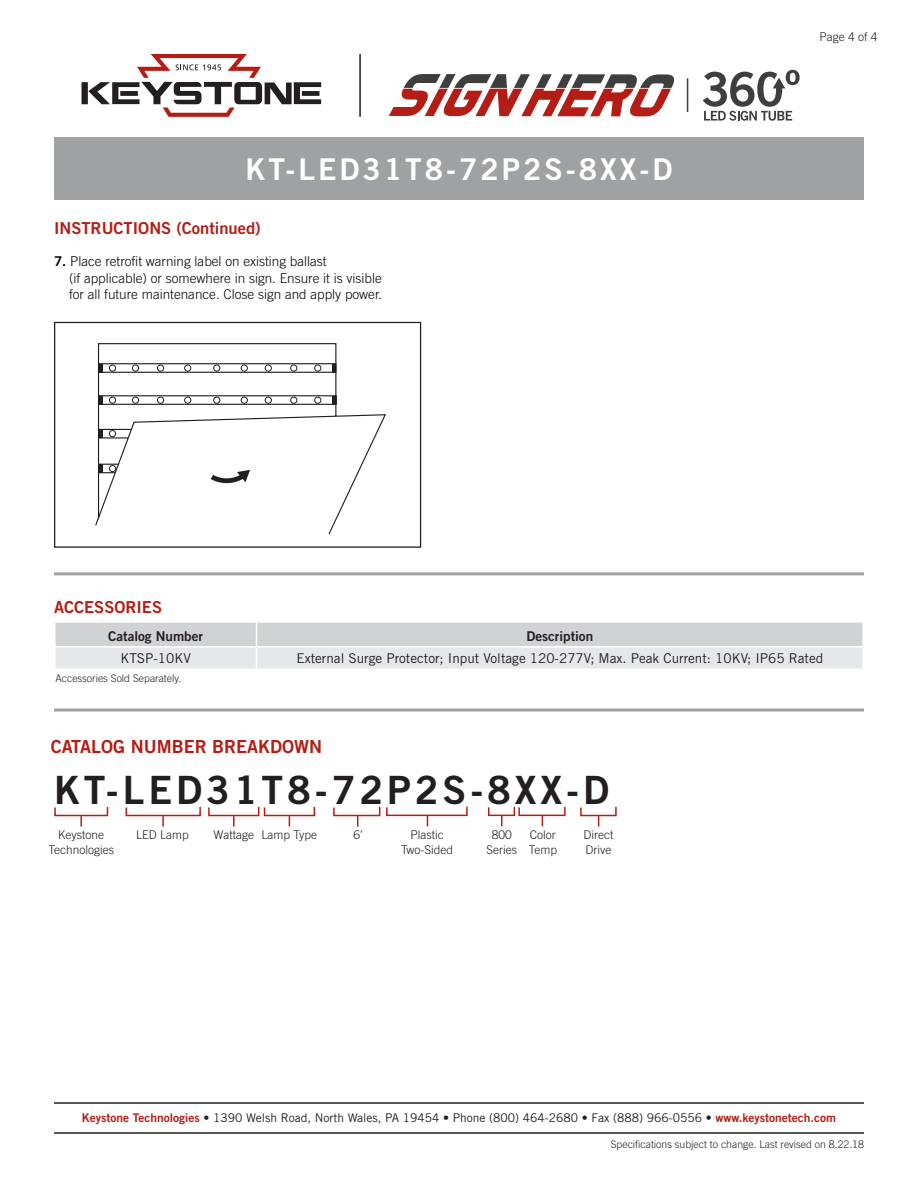
<style>
.page{position:relative;width:918px;height:1188px;background:#fff}
.page>*{position:absolute;margin:0;border:0;box-sizing:border-box;transform-origin:0 0}
.t1{font:39px "Trade Gothic Bold Two";letter-spacing:.1em;color:#231f20}
.t2{font:30px "Trade Gothic Bold Two";letter-spacing:.1em;color:#fff}
.t3{font:18px "Trade Gothic Bold Two";color:#b41d15}
.t4{font:16.5px "Trade Gothic Bold Two";color:#b41d15}
.t5{font:300 13.5px "Trade Gothic";color:#040503}
.t6{font:13.5px "Trade Gothic";color:#231f20}
.t7{font:13.5px "Trade Gothic Bold Two";color:#231f20}
.t8{font:12px "Trade Gothic";color:#231f20}
.t9{font:300 12px/14.4px "Trade Gothic";color:#231f20;text-align:center}
.t10{font:300 10.5px "Trade Gothic";color:#231f20}
.s1{font-family:"Trade Gothic Bold Two";font-weight:400}
.s2{font-family:"Trade Gothic Bold Two";color:#b41d15}
.s3{font-family:"Trade Gothic Bold Two"}
</style>
<div class="page">
<hr style="left:54px;top:1132px;width:810px;height:2px;background:#231f20">
<hr style="left:54px;top:1102px;width:810px;height:2px;background:#231f20">
<div style="left:54px;top:137px;width:810px;height:63px;background:#a0a1a3"></div>
<svg style="left:82px;top:54px;width:239px;height:63px"></svg>
<hr style="left:359px;top:54px;width:2px;height:63px;background:#231f20">
<hr style="left:54px;top:572px;width:810px;height:3px;background:#a0a1a3">
<svg style="left:54px;top:806px;width:55px;height:21px"></svg>
<svg style="left:333px;top:806px;width:135px;height:21px"></svg>
<svg style="left:580px;top:806px;width:37px;height:21px"></svg>
<svg style="left:125px;top:806px;width:191px;height:21px"></svg>
<svg style="left:487px;top:806px;width:79px;height:20px"></svg>
<div style="left:54px;top:322px;width:367px;height:226px;border:1px solid #231f20"></div>
<svg style="left:95px;top:343px;width:291px;height:192px"></svg>
<svg style="left:99px;top:396px;width:4px;height:8px"></svg>
<svg style="left:332px;top:396px;width:4px;height:8px"></svg>
<svg style="left:211px;top:470px;width:39px;height:15px"></svg>
<div style="left:99px;top:363px;width:237px;height:10px;border:1px solid #231f20"></div>
<svg style="left:99px;top:364px;width:4px;height:8px"></svg>
<svg style="left:332px;top:364px;width:4px;height:8px"></svg>
<svg style="left:98px;top:428px;width:34px;height:11px"></svg>
<svg style="left:98px;top:463px;width:22px;height:11px"></svg>
<div style="left:109px;top:365px;width:7px;height:7px;border:1px solid #231f20;border-radius:50%"></div>
<div style="left:132px;top:365px;width:7px;height:7px;border:1px solid #231f20;border-radius:50%"></div>
<div style="left:157px;top:365px;width:7px;height:7px;border:1px solid #231f20;border-radius:50%"></div>
<div style="left:184px;top:365px;width:7px;height:7px;border:1px solid #231f20;border-radius:50%"></div>
<div style="left:213px;top:365px;width:7px;height:7px;border:1px solid #231f20;border-radius:50%"></div>
<div style="left:241px;top:365px;width:7px;height:7px;border:1px solid #231f20;border-radius:50%"></div>
<div style="left:265px;top:365px;width:7px;height:7px;border:1px solid #231f20;border-radius:50%"></div>
<div style="left:290px;top:365px;width:7px;height:7px;border:1px solid #231f20;border-radius:50%"></div>
<div style="left:314px;top:365px;width:7px;height:7px;border:1px solid #231f20;border-radius:50%"></div>
<div style="left:109px;top:397px;width:7px;height:7px;border:1px solid #231f20;border-radius:50%"></div>
<div style="left:132px;top:397px;width:7px;height:7px;border:1px solid #231f20;border-radius:50%"></div>
<div style="left:157px;top:397px;width:7px;height:7px;border:1px solid #231f20;border-radius:50%"></div>
<div style="left:184px;top:397px;width:7px;height:7px;border:1px solid #231f20;border-radius:50%"></div>
<div style="left:213px;top:397px;width:7px;height:7px;border:1px solid #231f20;border-radius:50%"></div>
<div style="left:241px;top:397px;width:7px;height:7px;border:1px solid #231f20;border-radius:50%"></div>
<div style="left:265px;top:397px;width:7px;height:7px;border:1px solid #231f20;border-radius:50%"></div>
<div style="left:290px;top:397px;width:7px;height:7px;border:1px solid #231f20;border-radius:50%"></div>
<div style="left:314px;top:397px;width:7px;height:7px;border:1px solid #231f20;border-radius:50%"></div>
<div style="left:109px;top:430px;width:7px;height:7px;border:1px solid #231f20;border-radius:50%"></div>
<div style="left:109px;top:465px;width:7px;height:7px;border:1px solid #231f20;border-radius:50%"></div>
<svg style="left:389px;top:74px;width:286px;height:42px"></svg>
<svg style="left:703px;top:70px;width:97px;height:51px"></svg>
<hr style="left:687px;top:78px;width:1px;height:34px;background:#3e3e3f">
<svg style="left:55px;top:622px;width:808px;height:47px;background:#dcdddf"></svg>
<hr style="left:862px;top:648px;width:2px;height:21px;background:#fff">
<hr style="left:54px;top:709px;width:810px;height:3px;background:#a0a1a3">
<p class="t2" style="left:246px;top:151px;width:428px">KT-LED31T8-72P2S-8XX-D</p>
<p class="t4" style="left:54px;top:218px;width:208px">INSTRUCTIONS (Continued)</p>
<p class="t5" style="left:54px;top:253px;width:274px"><span class="s1">7.</span> Place retrofit warning label on existing ballast</p>
<p class="t5" style="left:69px;top:270px;width:314px">(if applicable) or somewhere in sign. Ensure it is visible</p>
<p class="t5" style="left:69px;top:286px;width:315px">for all future maintenance. Close sign and apply power.</p>
<p class="t9" style="left:819px;top:29px;width:60px">Page 4 of 4</p>
<p class="t4" style="left:54px;top:596px;width:110px">ACCESSORIES</p>
<p class="t7" style="left:108px;top:628px;width:96px">Catalog Number</p>
<p class="t7" style="left:526px;top:628px;width:68px">Description</p>
<p class="t6" style="left:120px;top:650px;width:72px">KTSP-10KV</p>
<p class="t6" style="left:296px;top:650px;width:528px">External Surge Protector; Input Voltage 120-277V; Max. Peak Current: 10KV; IP65 Rated</p>
<p class="t10" style="left:56px;top:672px;width:127px">Accessories Sold Separately.</p>
<p class="t3" style="left:51px;top:735px;width:273px">CATALOG NUMBER BREAKDOWN</p>
<p class="t1" style="left:54px;top:766px;width:557px">KT-LED31T8-72P2S-8XX-D</p>
<p class="t9" style="left:58px;top:828px;width:47px">Keystone</p>
<p class="t9" style="left:48px;top:842px;width:67px">Technologies</p>
<p class="t9" style="left:136px;top:828px;width:54px">LED Lamp</p>
<p class="t9" style="left:214px;top:828px;width:42px">Wattage</p>
<p class="t9" style="left:262px;top:828px;width:57px">Lamp Type</p>
<p class="t9" style="left:354px;top:828px;width:11px">6’</p>
<p class="t9" style="left:486px;top:828px;width:32px">800<br>Series</p>
<p class="t9" style="left:530px;top:828px;width:27px">Color</p>
<p class="t9" style="left:411px;top:828px;width:35px">Plastic</p>
<p class="t9" style="left:401px;top:842px;width:54px">Two-Sided</p>
<p class="t9" style="left:583px;top:828px;width:31px">Direct</p>
<p class="t9" style="left:585px;top:842px;width:27px">Drive</p>
<p class="t9" style="left:529px;top:842px;width:30px">Temp</p>
<p class="t8" style="left:82px;top:1111px;width:756px"><span class="s2">Keystone Technologies</span> <span class="s3">•</span> 1390 Welsh Road, North Wales, PA 19454 <span class="s3">•</span> Phone (800) 464-2680 <span class="s3">•</span> Fax (888) 966-0556 • <span class="s2">www.keystonetech.com</span></p>
<p class="t10" style="left:611px;top:1138px;width:255px">Specifications subject to change. Last revised on 8.22.18</p>
</div>
